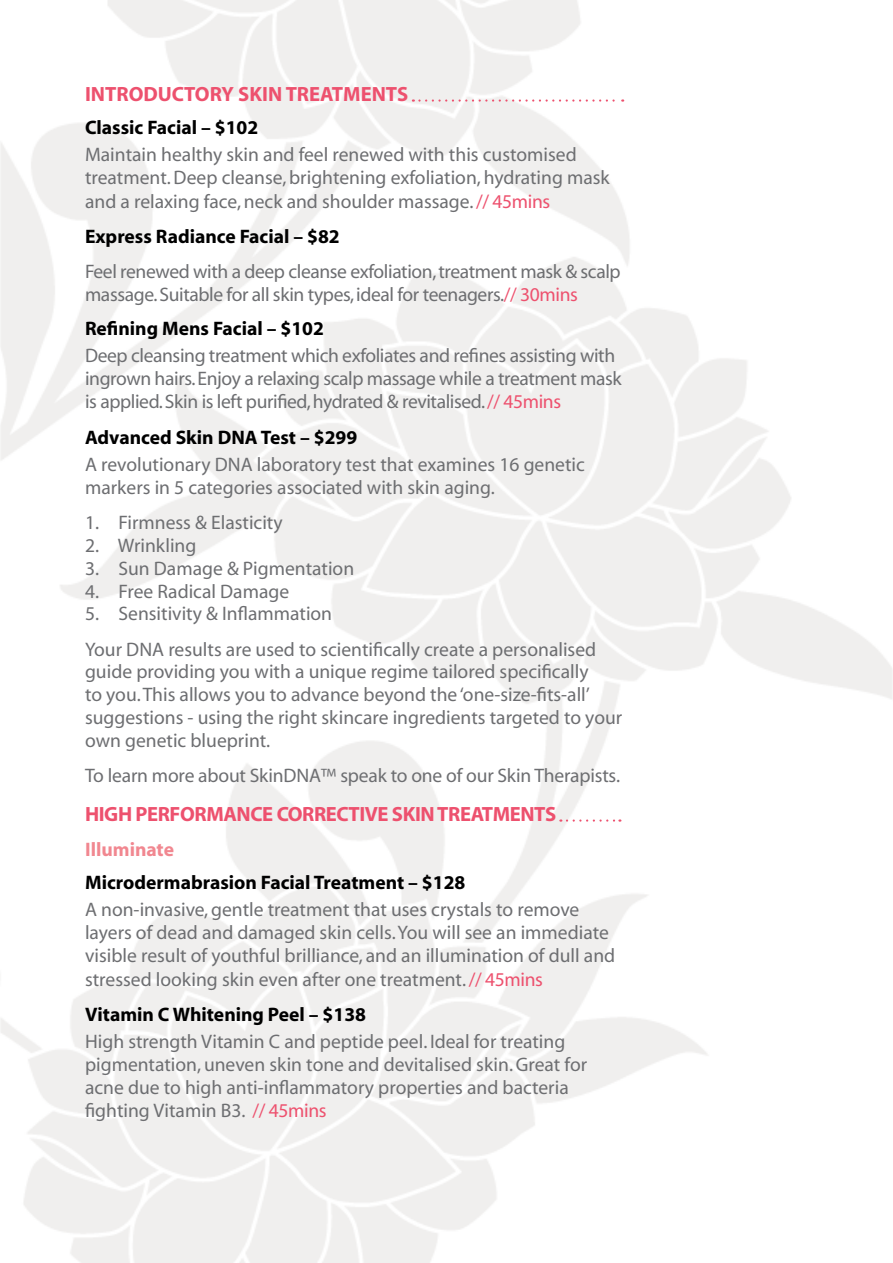
<style>
.page{position:relative;width:893px;height:1263px;background:#fff}
.page>*{position:absolute;margin:0;border:0;box-sizing:border-box;transform-origin:0 0}
.t1{font:20.7px "Myriad Bold Norm";letter-spacing:-.02em;color:#ed516e}
.t2{font:20.7px "Myriad Bold Norm";color:#ed516e}
.t3{font:19.65px/23.1px "Myriad";color:#6d6e71}
.t4{font:19.65px/23.1px "Myriad";letter-spacing:-.02em;color:#6d6e71}
.t5{font:19.65px "Myriad Bold Norm";color:#000}
.t6{font:19.65px "Myriad Bold Norm";color:#f18790}
.s1{color:#ed516e}
</style>
<div class="page">
<img style="left:0;top:0;width:893px;height:1263px">
<svg style="left:413px;top:99px;width:210px;height:3px"></svg>
<svg style="left:567px;top:819px;width:53px;height:3px"></svg>
<p class="t2" style="left:85px;top:83px;width:325px">INTRODUCTORY SKIN TREATMENTS</p>
<p class="t5" style="left:85px;top:117px;width:175px">Classic Facial – $102</p>
<p class="t3" style="left:85px;top:144px;width:526px">Maintain healthy skin and feel renewed with this customised treatment. Deep cleanse, brightening exfoliation, hydrating mask and a relaxing face, neck and shoulder massage. <span class="s1">// 45mins</span></p>
<p class="t5" style="left:85px;top:226px;width:256px">Express Radiance Facial – $82</p>
<p class="t4" style="left:85px;top:260px;width:537px;line-height:23.5px">Feel renewed with a deep cleanse exfoliation, treatment mask &amp; scalp massage. Suitable for all skin types, ideal for teenagers.<span class="s1">// 30mins</span></p>
<p class="t5" style="left:85px;top:318px;width:240px">Refining Mens Facial – $102</p>
<p class="t4" style="left:85px;top:345px;width:538px">Deep cleansing treatment which exfoliates and refines assisting with ingrown hairs. Enjoy a relaxing scalp massage while a treatment mask is applied. Skin is left purified, hydrated &amp; revitalised. <span class="s1">// 45mins</span></p>
<p class="t5" style="left:85px;top:427px;width:274px">Advanced Skin DNA Test – $299</p>
<p class="t3" style="left:85px;top:454px;width:501px">A revolutionary DNA laboratory test that examines 16 genetic markers in 5 categories associated with skin aging.</p>
<p class="t3" style="left:85px;top:512px;width:199px">1. Firmness &amp; Elasticity</p>
<p class="t3" style="left:85px;top:535px;width:113px">2. Wrinkling</p>
<p class="t3" style="left:85px;top:557px;width:271px">3. Sun Damage &amp; Pigmentation</p>
<p class="t3" style="left:85px;top:580px;width:206px">4. Free Radical Damage</p>
<p class="t3" style="left:85px;top:597px;width:513px;line-height:35.2px">5. Sensitivity &amp; Inflammation<br>Your DNA results are used to scientifically create a personalised</p>
<p class="t3" style="left:85px;top:661px;width:539px">guide providing you with a unique regime tailored specifically<br>to you. This allows you to advance beyond the ‘one-size-fits-all’ suggestions - using the right skincare ingredients targeted to your own genetic blueprint.</p>
<p class="t3" style="left:85px;top:765px;width:536px">To learn more about SkinDNA™ speak to one of our Skin Therapists.</p>
<p class="t1" style="left:85px;top:803px;width:473px">HIGH PERFORMANCE CORRECTIVE SKIN TREATMENTS</p>
<p class="t6" style="left:85px;top:839px;width:91px">Illuminate</p>
<p class="t5" style="left:85px;top:872px;width:382px">Microdermabrasion Facial Treatment – $128</p>
<p class="t3" style="left:85px;top:899px;width:532px">A non-invasive, gentle treatment that uses crystals to remove layers of dead and damaged skin cells. You will see an immediate visible result of youthful brilliance, and an illumination of dull and stressed looking skin even after one treatment. <span class="s1">// 45mins</span></p>
<p class="t5" style="left:85px;top:1004px;width:283px">Vitamin C Whitening Peel – $138</p>
<p class="t3" style="left:85px;top:1031px;width:504px">High strength Vitamin C and peptide peel. Ideal for treating pigmentation, uneven skin tone and devitalised skin. Great for acne due to high anti-inflammatory properties and bacteria fighting Vitamin B3. <span class="s1">// 45mins</span></p>
</div>
